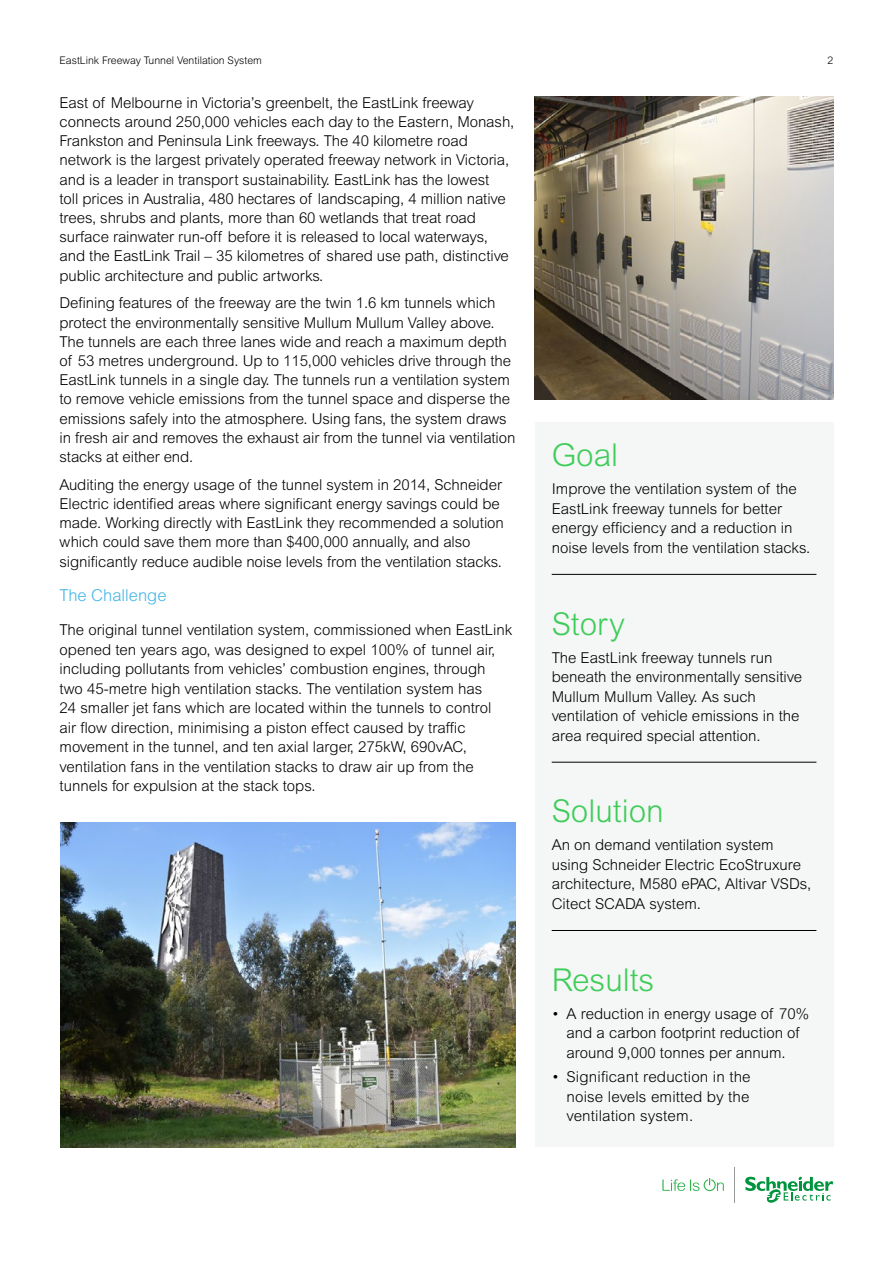
<style>
.page{position:relative;width:893px;height:1263px;background:#fff}
.page>*{position:absolute;margin:0;border:0;box-sizing:border-box;transform-origin:0 0}
.t1{font:300 31.5px "Arial MT Std";color:#3dcd58}
.t2{font:300 16.5px "Arial MT Std";color:#42b4e6}
.t3{font:300 15px/19.5px "Arial MT Std";letter-spacing:-.005em;color:#000}
.t4{font:300 10.5px "Arial MT Std";color:#000}
</style>
<div class="page">
<svg style="left:662px;top:1178px;width:62px;height:13px"></svg>
<svg style="left:745px;top:1176px;width:88px;height:27px"></svg>
<hr style="left:734px;top:1168px;width:1px;height:35px;background:#96989a">
<img style="left:535px;top:97px;width:298px;height:303px">
<div style="left:535px;top:422px;width:298px;height:725px;background:#f5f6f6"></div>
<hr style="left:552px;top:574px;width:264px;height:1px;background:#000">
<hr style="left:552px;top:762px;width:264px;height:1px;background:#000">
<hr style="left:552px;top:930px;width:264px;height:1px;background:#000">
<img style="left:60px;top:822px;width:456px;height:325px">
<p class="t4" style="left:60px;top:54px;width:204px">EastLink Freeway Tunnel Ventilation System</p>
<p class="t4" style="left:828px;top:54px;width:7px">2</p>
<p class="t3" style="left:60px;top:93px;width:456px">East of Melbourne in Victoria’s greenbelt, the EastLink freeway connects around 250,000 vehicles each day to the Eastern, Monash, Frankston and Peninsula Link freeways. The 40 kilometre road network is the largest privately operated freeway network in Victoria, and is a leader in transport sustainability. EastLink has the lowest<br>toll prices in Australia, 480 hectares of landscaping, 4 million native trees, shrubs and plants, more than 60 wetlands that treat road surface rainwater run-off before it is released to local waterways, and the EastLink Trail – 35 kilometres of shared use path, distinctive public architecture and public artworks.</p>
<p class="t3" style="left:60px;top:293px;width:457px">Defining features of the freeway are the twin 1.6 km tunnels which protect the environmentally sensitive Mullum Mullum Valley above.<br>The tunnels are each three lanes wide and reach a maximum depth of 53 metres underground. Up to 115,000 vehicles drive through the EastLink tunnels in a single day. The tunnels run a ventilation system to remove vehicle emissions from the tunnel space and disperse the emissions safely into the atmosphere. Using fans, the system draws in fresh air and removes the exhaust air from the tunnel via ventilation stacks at either end.</p>
<p class="t3" style="left:60px;top:475px;width:446px">Auditing the energy usage of the tunnel system in 2014, Schneider Electric identified areas where significant energy savings could be made. Working directly with EastLink they recommended a solution which could save them more than $400,000 annually, and also significantly reduce audible noise levels from the ventilation stacks.</p>
<p class="t2" style="left:60px;top:586px;width:108px">The Challenge</p>
<p class="t3" style="left:60px;top:620px;width:454px">The original tunnel ventilation system, commissioned when EastLink opened ten years ago, was designed to expel 100% of tunnel air, including pollutants from vehicles’ combustion engines, through two 45-metre high ventilation stacks. The ventilation system has<br>24 smaller jet fans which are located within the tunnels to control<br>air flow direction, minimising a piston effect caused by traffic movement in the tunnel, and ten axial larger, 275kW, 690vAC, ventilation fans in the ventilation stacks to draw air up from the tunnels for expulsion at the stack tops.</p>
<h1 class="t1" style="left:552px;top:437px;width:68px">Goal</h1>
<p class="t3" style="left:552px;top:479px;width:260px">Improve the ventilation system of the EastLink freeway tunnels for better energy efficiency and a reduction in noise levels from the ventilation stacks.</p>
<h1 class="t1" style="left:552px;top:605px;width:75px">Story</h1>
<p class="t3" style="left:552px;top:647px;width:252px">The EastLink freeway tunnels run beneath the environmentally sensitive Mullum Mullum Valley. As such ventilation of vehicle emissions in the area required special attention.</p>
<h1 class="t1" style="left:552px;top:793px;width:114px">Solution</h1>
<p class="t3" style="left:552px;top:835px;width:261px">An on demand ventilation system using Schneider Electric EcoStruxure architecture, M580 ePAC, Altivar VSDs, Citect SCADA system.</p>
<h1 class="t1" style="left:552px;top:962px;width:104px">Results</h1>
<p class="t3" style="left:552px;top:1003px;width:259px;text-align:center">• A reduction in energy usage of 70% and a carbon footprint reduction of around 9,000 tonnes per annum.</p>
<p class="t3" style="left:567px;top:1067px;width:186px;text-align:justify;text-indent:-15px">• Significant reduction in the noise levels emitted by the ventilation system.</p>
</div>
